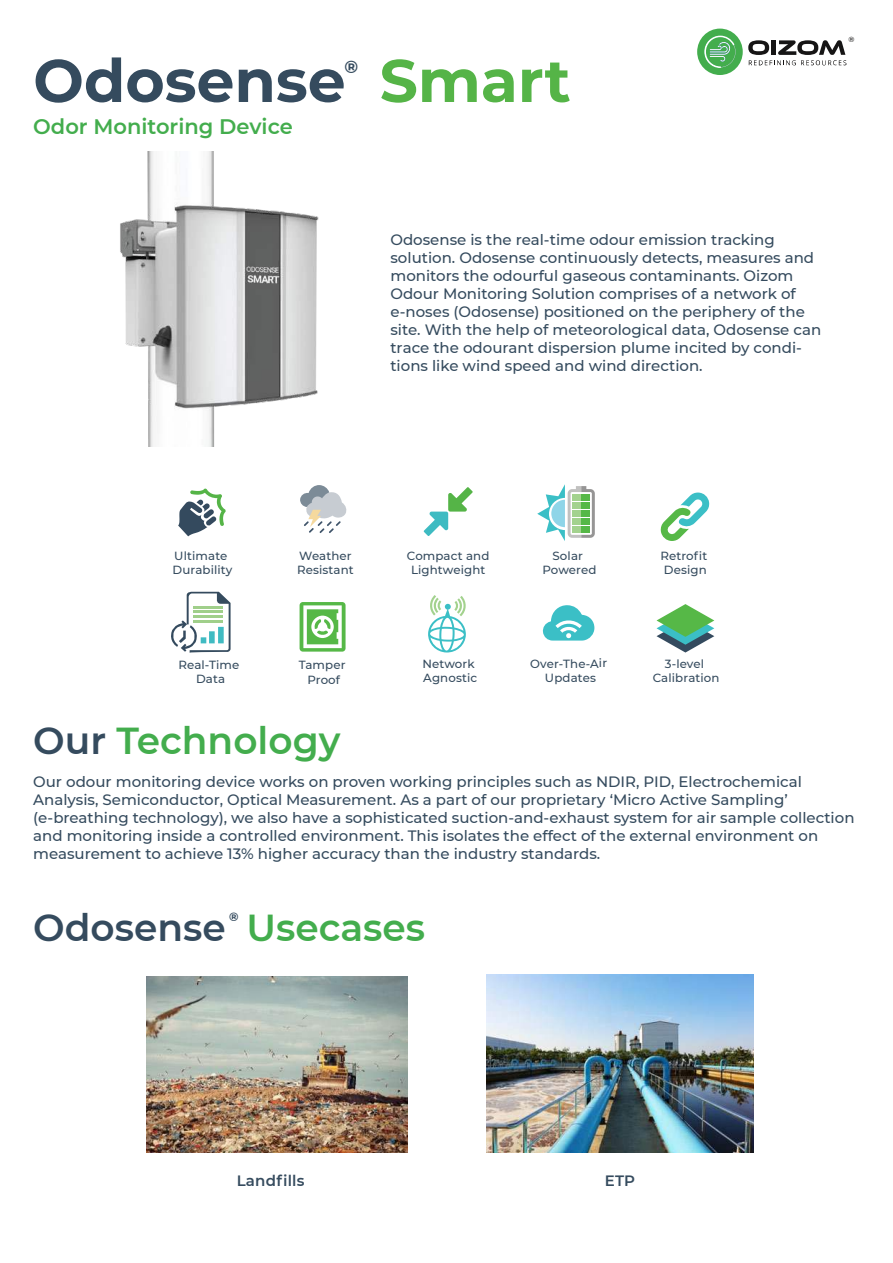
<style>
.page{position:relative;width:893px;height:1263px;background:#fff}
.page>*{position:absolute;margin:0;border:0;box-sizing:border-box;transform-origin:0 0}
.t1{font:700 60px "Montserrat";color:#354b5e}
.t2{font:600 37.5px "Montserrat";color:#354b5e}
.t3{font:600 37.5px "Montserrat";color:#43ad4d}
.t4{font:600 21px "Montserrat";color:#43ad4d}
.t5{font:700 17.55px "Montserrat";color:#354b5e}
.t6{font:500 15px/18px "Montserrat";color:#354b5e}
.t7{font:600 15px "Montserrat";letter-spacing:.01em;color:#354b5e}
.t8{font:700 12px "Montserrat";color:#354b5e}
.t9{font:500 11.85px/14.1px "Montserrat";letter-spacing:.01em;color:#354b5e;text-align:center}
.t10{font:500 7.5px "Montserrat";color:#161515}
.s1{color:#55b447}
.s2{color:#354b5e}
.s3{color:#43ad4d}
</style>
<div class="page">
<svg style="left:424px;top:487px;width:49px;height:49px"></svg>
<svg style="left:178px;top:489px;width:48px;height:47px"></svg>
<svg style="left:542px;top:605px;width:52px;height:36px"></svg>
<svg style="left:537px;top:484px;width:58px;height:57px"></svg>
<svg style="left:660px;top:492px;width:49px;height:49px"></svg>
<svg style="left:300px;top:602px;width:46px;height:50px"></svg>
<svg style="left:428px;top:595px;width:38px;height:58px"></svg>
<svg style="left:656px;top:604px;width:58px;height:48px"></svg>
<svg style="left:171px;top:592px;width:60px;height:61px"></svg>
<hr style="left:194px;top:620px;width:29px;height:3px;background:#a0cf8a">
<hr style="left:194px;top:615px;width:29px;height:3px;background:#a0cf8a">
<hr style="left:194px;top:610px;width:29px;height:3px;background:#a0cf8a">
<hr style="left:194px;top:605px;width:29px;height:3px;background:#a0cf8a">
<img style="left:120px;top:151px;width:199px;height:296px">
<img style="left:487px;top:974px;width:266px;height:178px">
<img style="left:146px;top:976px;width:261px;height:176px">
<svg style="left:748px;top:40px;width:98px;height:25px"></svg>
<div style="left:697px;top:29px;width:46px;height:46px;background:#43ad4d;border-radius:50%"></div>
<svg style="left:704px;top:36px;width:32px;height:32px"></svg>
<svg style="left:300px;top:485px;width:47px;height:48px"></svg>
<h1 class="t1" style="left:33px;top:55px;width:539px">Odosense <span class="s1">Smart</span></h1>
<h3 class="t4" style="left:33px;top:118px;width:261px">Odor Monitoring Device</h3>
<p class="t5" style="left:344px;top:59px;width:15px">Æ</p>
<p class="t10" style="left:848px;top:36px;width:7px">Æ</p>
<p class="t6" style="left:390px;top:231px;width:432px">Odosense is the real-time odour emission tracking solution. Odosense continuously detects, measures and monitors the odourful gaseous contaminants. Oizom Odour Monitoring Solution comprises of a network of e-noses (Odosense) positioned on the periphery of the site. With the help of meteorological data, Odosense can trace the odourant dispersion plume incited by condi&shy;tions like wind speed and wind direction.</p>
<p class="t9" style="left:173px;top:549px;width:61px;text-align:left">Ultimate<br>Durability</p>
<p class="t9" style="left:297px;top:549px;width:58px;text-align:left">Weather<br>Resistant</p>
<p class="t9" style="left:407px;top:549px;width:84px">Compact and<br>Lightweight</p>
<p class="t9" style="left:542px;top:549px;width:55px">Solar<br>Powered</p>
<p class="t9" style="left:660px;top:548px;width:48px">Retrofit<br>Design</p>
<p class="t9" style="left:179px;top:658px;width:62px">Real-Time<br>Data</p>
<p class="t9" style="left:530px;top:657px;width:79px">Over-The-Air<br>Updates</p>
<p class="t9" style="left:299px;top:658px;width:48px">Tamper<br>Proof</p>
<p class="t9" style="left:422px;top:657px;width:56px;text-align:left">Network<br>Agnostic</p>
<p class="t9" style="left:653px;top:657px;width:68px">3-level<br>Calibration</p>
<h2 class="t3" style="left:33px;top:725px;width:309px"><span class="s2">Our</span> Technology</h2>
<p class="t6" style="left:33px;top:773px;width:823px">Our odour monitoring device works on proven working principles such as NDIR, PID, Electrochemical Analysis, Semiconductor, Optical Measurement. As a part of our proprietary ëMicro Active Samplingí (e-breathing technology), we also have a sophisticated suction-and-exhaust system for air sample collection and monitoring inside a controlled environment. This isolates the effect of the external environment on measurement to achieve 13% higher accuracy than the industry standards.</p>
<p class="t8" style="left:229px;top:912px;width:11px">Æ</p>
<h2 class="t2" style="left:33px;top:912px;width:393px">Odosense <span class="s3">Usecases</span></h2>
<p class="t7" style="left:237px;top:1170px;width:69px">Landfills</p>
<p class="t7" style="left:605px;top:1174px;width:32px">ETP</p>
</div>
